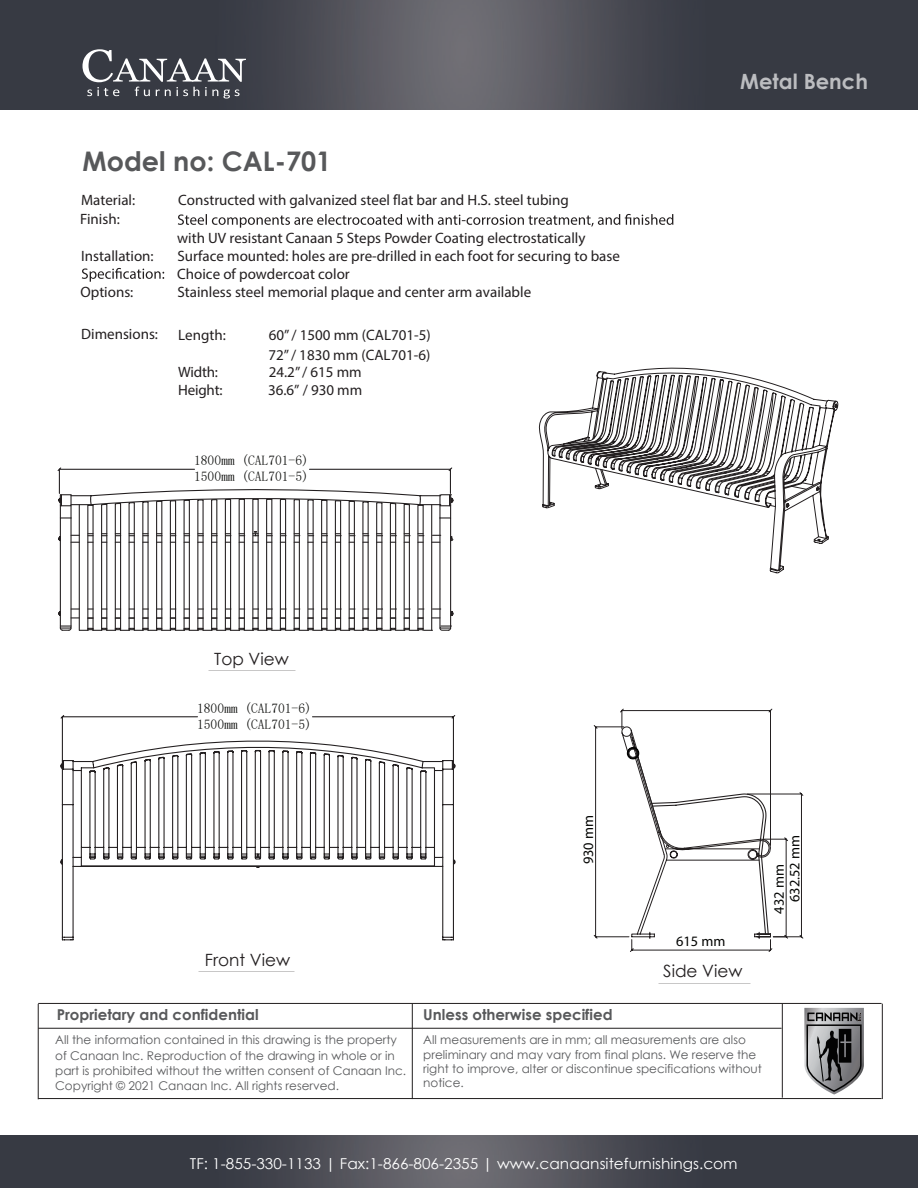
<style>
.page{position:relative;width:918px;height:1188px;background:#fff}
.page>*{position:absolute;margin:0;border:0;box-sizing:border-box;transform-origin:0 0}
.t1{font:700 27px "Century Gothic";color:#57585a}
.t2{font:700 21px "Century Gothic";color:#bcbdc0}
.t3{font:16.95px "Century Gothic";color:#231f20}
.t4{font:15px/18px "Myriad Pro";color:#231f20}
.t5{font:15px "Century Gothic";color:#fff}
.t6{font:700 15px "Century Gothic";color:#58595b}
.t7{font:14.4px/15.6px "Myriad Pro";color:#040503}
.t8{font:13.5px/16.2px "Sim Sun";color:#040503}
.t9{font:12px/15px "Century Gothic";color:#58595b}
</style>
<div class="page">
<img style="left:0;top:0;width:918px;height:110px">
<svg style="left:804px;top:1008px;width:60px;height:87px;background:#838385"></svg>
<svg style="left:82px;top:49px;width:164px;height:50px;background:#5a5c64"></svg>
<hr style="left:782px;top:1004px;width:1px;height:94px;background:#231f20">
<hr style="left:882px;top:1004px;width:1px;height:95px;background:#231f20">
<img style="left:0;top:1135px;width:918px;height:53px">
<svg style="left:82px;top:268px;width:82px;height:14px"></svg>
<svg style="left:178px;top:214px;width:361px;height:14px"></svg>
<svg style="left:61px;top:489px;width:393px;height:452px"></svg>
<svg style="left:60px;top:714px;width:396px;height:221px"></svg>
<svg style="left:593px;top:708px;width:211px;height:244px"></svg>
<svg style="left:539px;top:213px;width:300px;height:361px"></svg>
<hr style="left:412px;top:1004px;width:1px;height:95px;background:#211e1e">
<hr style="left:38px;top:1004px;width:1px;height:95px;background:#211e1e">
<hr style="left:38px;top:1003px;width:844px;height:1px;background:#211e1e">
<hr style="left:38px;top:1028px;width:744px;height:1px;background:#211e1e">
<hr style="left:38px;top:1098px;width:844px;height:1px;background:#211e1e">
<hr style="left:310px;top:469px;width:140px;height:1px;background:#231f20">
<hr style="left:59px;top:469px;width:135px;height:1px;background:#231f20">
<svg style="left:432px;top:467px;width:21px;height:164px"></svg>
<svg style="left:57px;top:467px;width:22px;height:164px"></svg>
<h1 class="t1" style="left:82px;top:140px;width:250px">Model no: CAL-701</h1>
<p class="t4" style="left:80px;top:190px;width:57px;line-height:19px">Material:<br>Finish:</p>
<p class="t4" style="left:81px;top:246px;width:74px">Installation:</p>
<p class="t4" style="left:80px;top:282px;width:54px">Options:</p>
<p class="t4" style="left:178px;top:191px;width:392px">Constructed with galvanized steel flat bar and H.S. steel tubing</p>
<p class="t4" style="left:177px;top:228px;width:444px">with UV resistant Canaan 5 Steps Powder Coating electrostatically Surface mounted: holes are pre-drilled in each foot for securing to base Choice of powdercoat color<br>Stainless steel memorial plaque and center arm available</p>
<p class="t4" style="left:81px;top:324px;width:78px">Dimensions:</p>
<p class="t4" style="left:178px;top:326px;width:49px">Length:</p>
<p class="t4" style="left:178px;top:363px;width:46px">Width:<br>Height:</p>
<p class="t4" style="left:269px;top:326px;width:163px">60” / 1500 mm (CAL701-5)</p>
<p class="t4" style="left:268px;top:363px;width:96px">24.2” / 615 mm<br>36.6” / 930 mm</p>
<p class="t4" style="left:268px;top:346px;width:163px">72” / 1830 mm (CAL701-6)</p>
<p class="t8" style="left:194px;top:452px;width:116px">1800mm (CAL701-6)<br>1500mm (CAL701-5)</p>
<h2 class="t2" style="left:740px;top:66px;width:129px">Metal Bench</h2>
<p class="t3" style="left:214px;top:647px;width:76px">Top View</p>
<p class="t8" style="left:197px;top:700px;width:116px">1800mm (CAL701-6)<br>1500mm (CAL701-5)</p>
<p class="t3" style="left:205px;top:948px;width:87px">Front View</p>
<p class="t7" style="left:580px;top:864px;width:51px;rotate:-90deg">930 mm</p>
<p class="t6" style="left:57px;top:1003px;width:203px">Proprietary and confidential</p>
<p class="t6" style="left:423px;top:1003px;width:191px">Unless otherwise specified</p>
<p class="t7" style="left:676px;top:933px;width:51px">615 mm</p>
<p class="t3" style="left:663px;top:959px;width:81px">Side View</p>
<p class="t7" style="left:771px;top:902px;width:68px;text-indent:-11px;rotate:-90deg">432 mm<br>632.52 mm</p>
<p class="t9" style="left:55px;top:1032px;width:353px">All the information contained in this drawing is the property of Canaan Inc. Reproduction of the drawing in whole or in part is prohibited without the written consent of Canaan Inc.<br>Copyright © 2021 Canaan Inc. All rights reserved.</p>
<p class="t9" style="left:423px;top:1032px;width:340px;line-height:14.4px">All measurements are in mm; all measurements are also preliminary and may vary from final plans. We reserve the right to improve, alter or discontinue specifications without notice.</p>
<p class="t5" style="left:190px;top:1153px;width:549px">TF: 1-855-330-1133 | Fax:1-866-806-2355 | www.canaansitefurnishings.com</p>
</div>
